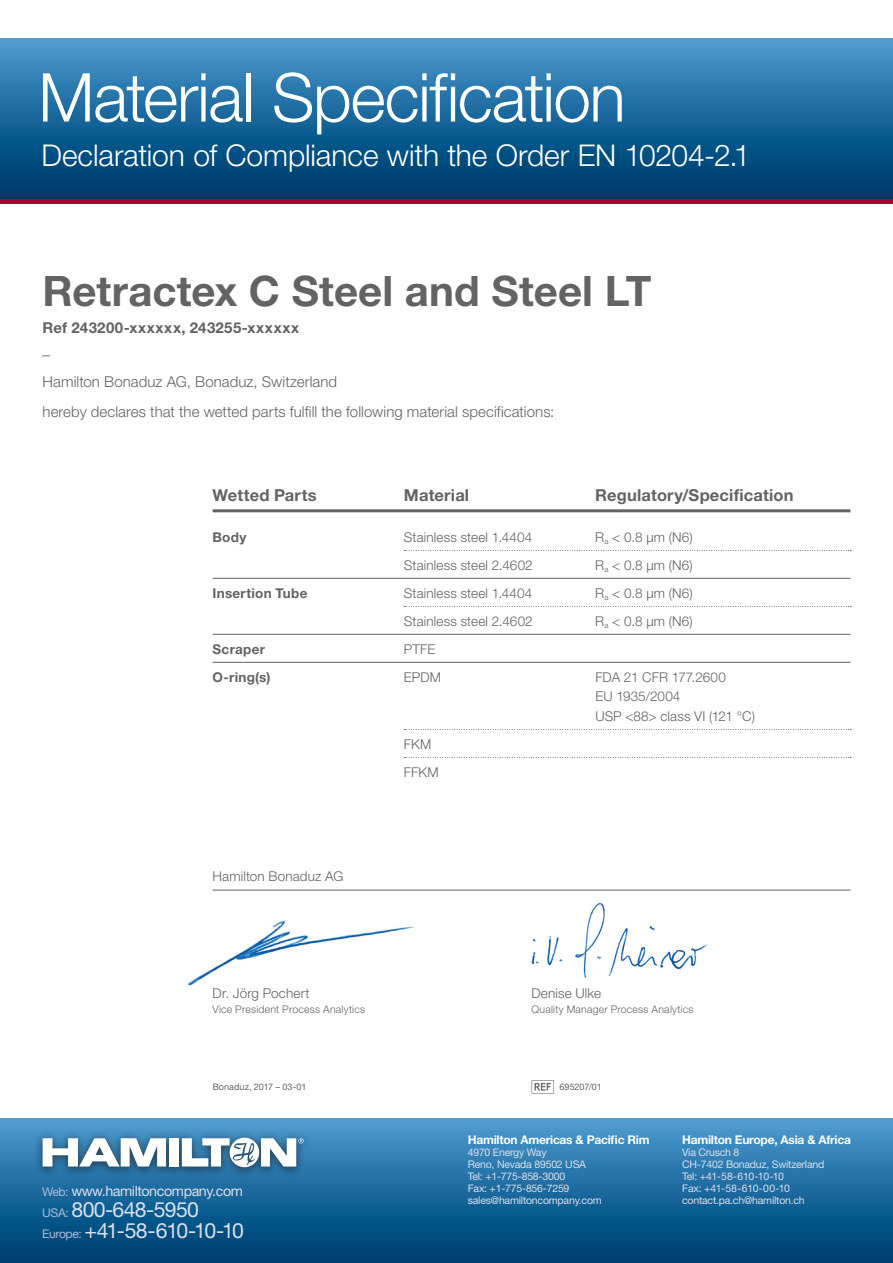
<style>
.page{position:relative;width:893px;height:1263px;background:#fff}
.page>*{position:absolute;margin:0;border:0;box-sizing:border-box;transform-origin:0 0}
.t1{font:300 67.5px "Helvetica Neue LT Pro";letter-spacing:-.02em;color:#fff}
.t2{font:700 42px "Helvetica Neue LT Pro";color:#636366}
.t3{font:300 30px "Helvetica Neue LT Pro";letter-spacing:-.005em;color:#fff}
.t4{font:21px/21px "Helvetica Neue LT Pro";letter-spacing:-.03em;color:#d9dfec}
.t5{font:700 16.5px "Helvetica Neue LT Pro";letter-spacing:.01em;color:#636366}
.t6{font:300 15px/27px "Helvetica Neue LT Pro";letter-spacing:.005em;color:#636366}
.t7{font:700 15px "Helvetica Neue LT Pro";letter-spacing:.03em;color:#636366}
.t8{font:14.1px "Helvetica Neue LT Pro";letter-spacing:-.03em;color:#d9dfec}
.t9{font:300 13.5px/19.5px "Helvetica Neue LT Pro";letter-spacing:.01em;color:#636366}
.t10{font:700 13.5px "Helvetica Neue LT Pro";letter-spacing:.02em;color:#636366}
.t11{font:700 12px "Helvetica Neue LT Pro";letter-spacing:-.02em;color:#fff}
.t12{font:10.5px/12px "Helvetica Neue LT Pro";letter-spacing:-.02em;color:#d9dfec}
.t13{font:300 10.5px "Helvetica Neue LT Pro";letter-spacing:.02em;color:#636366}
.t14{font:9px "Helvetica Neue LT Pro";letter-spacing:.01em;color:#636366}
.s1{font-size:12px;color:#aabad5}
</style>
<div class="page">
<img style="left:188px;top:920px;width:226px;height:66px">
<svg style="left:0;top:38px;width:893px;height:162px;background:#1c669a"></svg>
<svg style="left:0;top:1118px;width:893px;height:145px;background:#1b689c"></svg>
<div style="left:35px;top:1134px;width:276px;height:44px;background:#2472a7"></div>
<div style="left:33px;top:1128px;width:279px;height:48px;background:#231f20;opacity:.4"></div>
<div style="left:169px;top:1138px;width:10px;height:28px;background:#fff"></div>
<svg style="left:43px;top:1138px;width:123px;height:28px;background:#b4c9d7"></svg>
<svg style="left:182px;top:1138px;width:122px;height:29px;background:#acc3d2"></svg>
<hr style="left:0;top:200px;width:893px;height:4px;background:#a5052a">
<hr style="left:213px;top:890px;width:637px;height:1px;background:#636366">
<img style="left:531px;top:903px;width:177px;height:75px">
<hr style="left:213px;top:509px;width:637px;height:3px;background:#636366">
<svg style="left:404px;top:550px;width:447px;height:1px"></svg>
<hr style="left:213px;top:578px;width:637px;height:1px;background:#636366">
<svg style="left:404px;top:606px;width:447px;height:1px"></svg>
<hr style="left:213px;top:634px;width:637px;height:1px;background:#636366">
<hr style="left:213px;top:662px;width:637px;height:1px;background:#636366">
<svg style="left:404px;top:729px;width:447px;height:1px"></svg>
<svg style="left:404px;top:757px;width:447px;height:1px"></svg>
<svg style="left:531px;top:1080px;width:23px;height:13px"></svg>
<h1 class="t1" style="left:38px;top:56px;width:589px">Material Specification</h1>
<h3 class="t3" style="left:41px;top:137px;width:711px">Declaration of Compliance with the Order EN 10204-2.1</h3>
<h2 class="t2" style="left:43px;top:265px;width:610px">Retractex C Steel and Steel LT</h2>
<p class="t7" style="left:43px;top:318px;width:258px">Ref 243200-xxxxxx, 243255-xxxxxx</p>
<p class="t6" style="left:43px;top:341px;width:296px">–<br>Hamilton Bonaduz AG, Bonaduz, Switzerland</p>
<p class="t6" style="left:43px;top:398px;width:513px">hereby declares that the wetted parts fulfill the following material specifications:</p>
<p class="t5" style="left:213px;top:484px;width:105px">Wetted Parts</p>
<p class="t5" style="left:404px;top:484px;width:67px">Material</p>
<p class="t5" style="left:595px;top:484px;width:200px">Regulatory/Specification</p>
<p class="t10" style="left:213px;top:528px;width:35px">Body</p>
<p class="t9" style="left:404px;top:527px;width:130px">Stainless steel 1.4404</p>
<p class="t9" style="left:595px;top:527px;width:99px">R<sub>a</sub> &lt; 0.8 µm (N6)</p>
<p class="t9" style="left:404px;top:555px;width:130px">Stainless steel 2.4602</p>
<p class="t9" style="left:595px;top:555px;width:99px">R<sub>a</sub> &lt; 0.8 µm (N6)</p>
<p class="t10" style="left:213px;top:584px;width:96px">Insertion Tube</p>
<p class="t9" style="left:404px;top:583px;width:130px">Stainless steel 1.4404</p>
<p class="t9" style="left:595px;top:583px;width:99px">R<sub>a</sub> &lt; 0.8 µm (N6)</p>
<p class="t9" style="left:404px;top:611px;width:130px">Stainless steel 2.4602</p>
<p class="t9" style="left:595px;top:611px;width:99px">R<sub>a</sub> &lt; 0.8 µm (N6)</p>
<p class="t10" style="left:213px;top:640px;width:54px">Scraper</p>
<p class="t9" style="left:404px;top:639px;width:33px">PTFE</p>
<p class="t10" style="left:213px;top:668px;width:59px">O-ring(s)</p>
<p class="t9" style="left:404px;top:667px;width:39px">EPDM</p>
<p class="t9" style="left:595px;top:667px;width:161px">FDA 21 CFR 177.2600<br>EU 1935/2004<br>USP &lt;88&gt; class VI (121 °C)</p>
<p class="t9" style="left:404px;top:729px;width:36px;line-height:28px">FKM<br>FFKM</p>
<p class="t9" style="left:213px;top:866px;width:132px">Hamilton Bonaduz AG</p>
<p class="t9" style="left:213px;top:983px;width:98px">Dr. Jörg Pochert</p>
<p class="t9" style="left:531px;top:983px;width:71px">Denise Ulke</p>
<p class="t13" style="left:213px;top:1003px;width:154px">Vice President Process Analytics</p>
<p class="t13" style="left:532px;top:1003px;width:164px">Quality Manager Process Analytics</p>
<p class="t14" style="left:213px;top:1081px;width:95px">Bonaduz, 2017 – 03-01</p>
<p class="t14" style="left:559px;top:1081px;width:44px">695207/01</p>
<p class="t8" style="left:42px;top:1183px;width:202px"><span class="s1">Web:</span> www.hamiltoncompany.com</p>
<h3 class="t4" style="left:42px;top:1199px;width:203px"><span class="s1">USA:</span> 800-648-5950<br><span class="s1">Europe:</span> +41-58-610-10-10</h3>
<p class="t11" style="left:468px;top:1132px;width:183px">Hamilton Americas &amp; Pacific Rim</p>
<p class="t12" style="left:468px;top:1146px;width:136px">4970 Energy Way<br>Reno, Nevada 89502 USA<br>Tel: +1-775-858-3000<br>Fax: +1-775-856-7259 sales@hamiltoncompany.com</p>
<p class="t11" style="left:682px;top:1132px;width:170px">Hamilton Europe, Asia &amp; Africa</p>
<p class="t12" style="left:682px;top:1146px;width:144px">Via Crusch 8<br>CH-7402 Bonaduz, Switzerland<br>Tel: +41-58-610-10-10<br>Fax: +41-58-610-00-10 contact.pa.ch@hamilton.ch</p>
</div>
